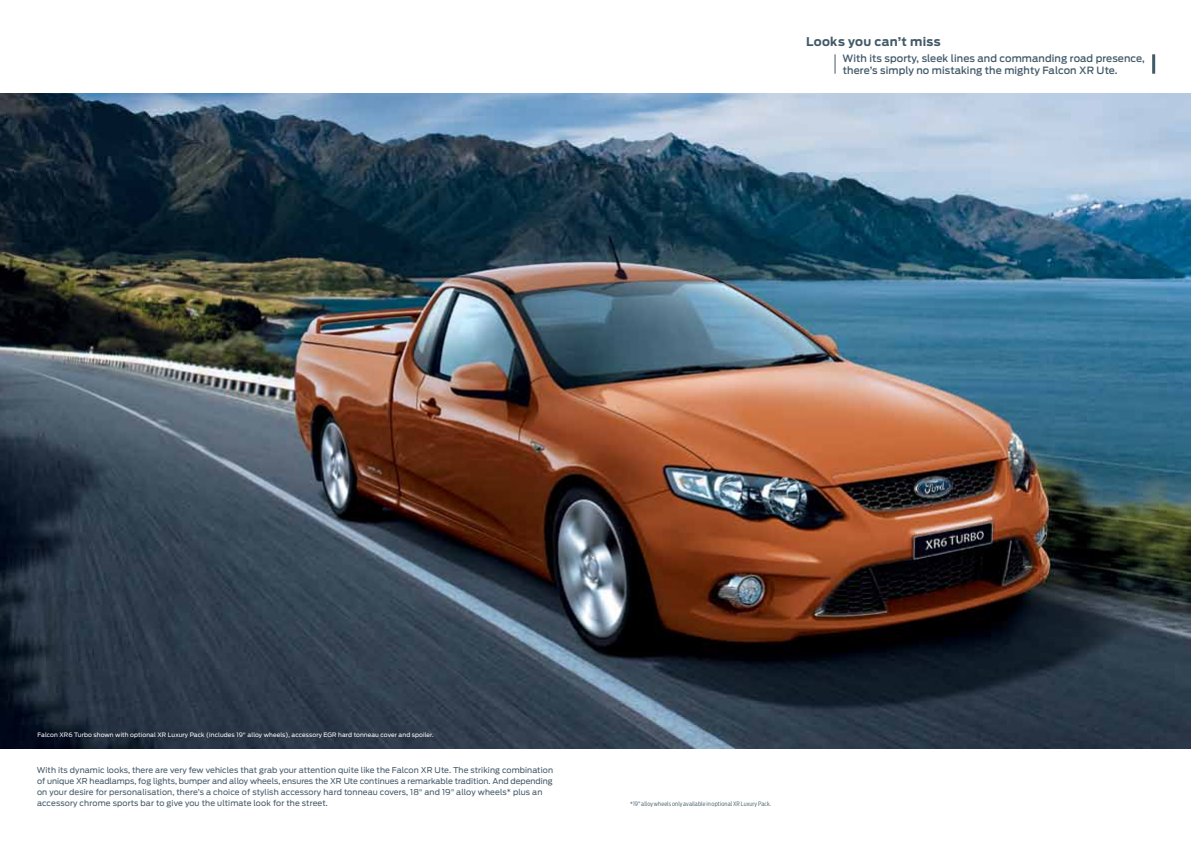
<style>
.page{position:relative;width:1191px;height:842px;background:#fff}
.page>*{position:absolute;margin:0;border:0;box-sizing:border-box;transform-origin:0 0}
.feature_heads_level{font:700 12px "Ford Antenna";letter-spacing:.025em;color:#425968}
.feature_copy_level_2{font:500 10px/12px "Ford Antenna";letter-spacing:.01em;color:#425968}
.Floating_Copy{font:8px/11px "Ford Antenna";letter-spacing:.01em;color:#425968}
.Captions{font:6px "Ford Antenna";letter-spacing:.015em;color:#fff}
.disclaimer{font:300 6px "Ford Antenna Cond";letter-spacing:.02em;color:#425968}
.s1{font-family:"Ford Antenna Cond";font-weight:300}
.s2{font-size:7px}
</style>
<div class="page">
<img style="left:0;top:94px;width:1191px;height:654px">
<svg style="left:834px;top:54px;width:1px;height:20px"></svg>
<hr style="left:1152px;top:54px;width:3px;height:20px;background:#425968">
<p class="feature_heads_level" style="left:806px;top:30px;width:136px">Looks you can’t miss</p>
<p class="feature_copy_level_2" style="left:842px;top:51px;width:304px">With its sporty, sleek lines and commanding road presence, there’s simply no mistaking the mighty Falcon XR Ute.</p>
<p class="Captions" style="left:38px;top:730px;width:397px">Falcon XR6 Turbo shown with optional XR Luxury Pack (includes 19" alloy wheels), accessory EGR hard tonneau cover and spoiler.</p>
<p class="Floating_Copy" style="left:37px;top:764px;width:517px">With its dynamic looks, there are very few vehicles that grab your attention quite like the Falcon XR Ute. The striking combination of unique XR headlamps, fog lights, bumper and alloy wheels, ensures the XR Ute continues a remarkable tradition. And depending on your desire for personalisation, there’s a choice of stylish accessory hard tonneau covers, 18<span class="s1">"</span> and 19<span class="s1">"</span> alloy wheels<span class="s2">*</span> plus an accessory chrome sports bar to give you the ultimate look for the street.</p>
<p class="disclaimer" style="left:630px;top:799px;width:142px">*19" alloy wheels only available in optional XR Luxury Pack.</p>
</div>
